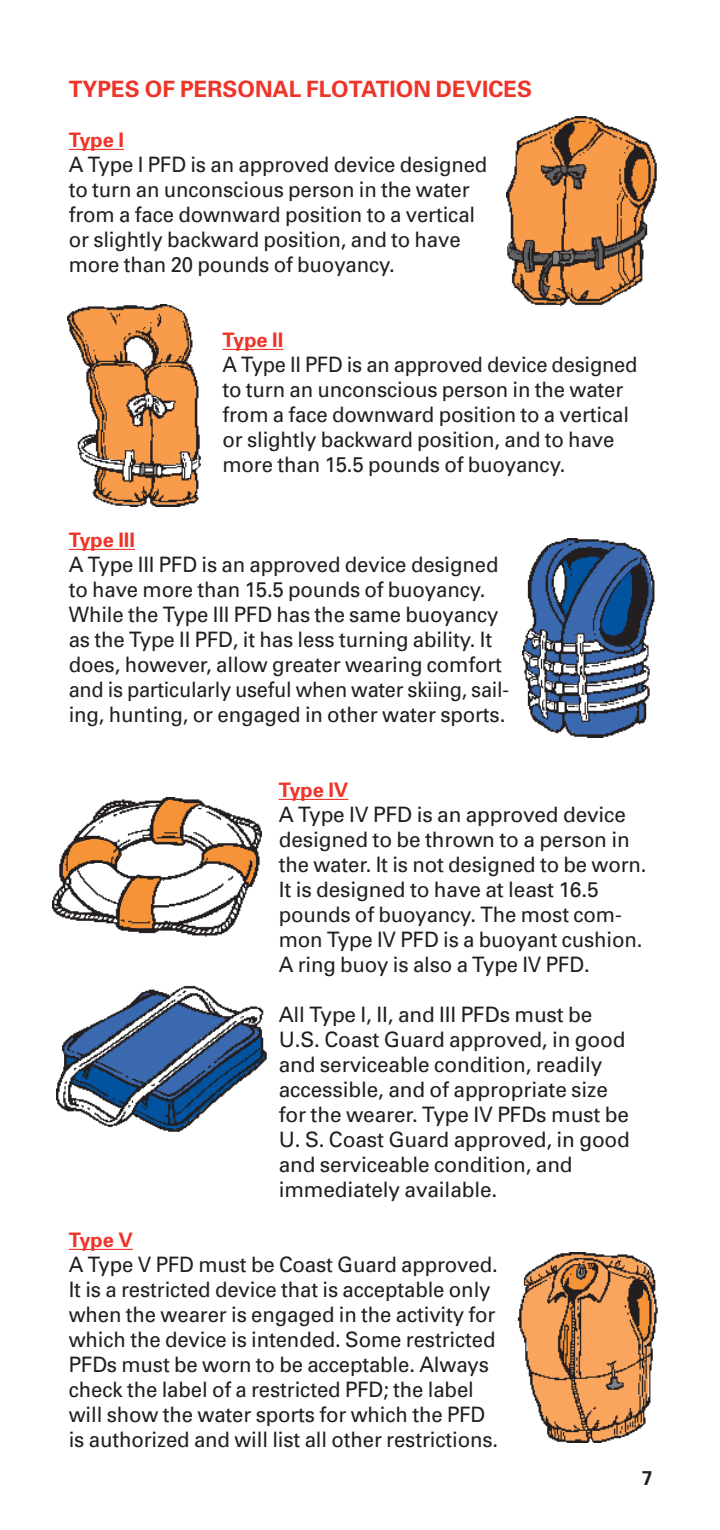
<style>
.page{position:relative;width:720px;height:1530px;background:#fff}
.page>*{position:absolute;margin:0;border:0;box-sizing:border-box;transform-origin:0 0}
.t1{font:700 22.5px "Univers";color:#ee3529}
.t2{font:21.25px/25px "Univers";letter-spacing:-.005em;color:#231f20;scale:.96 1}
.t3{font:21.25px/25px "Univers";letter-spacing:-.005em;color:#231f20}
.t4{font:21.25px/25px "Univers";letter-spacing:-.005em;color:#231f20;scale:.95 1}
.t5{font:700 20px "Univers";color:#ee3529}
.t6{font:700 20px "Univers";color:#231f20}
</style>
<div class="page">
<img style="left:507px;top:116px;width:150px;height:191px">
<img style="left:56px;top:985px;width:211px;height:147px">
<img style="left:53px;top:798px;width:209px;height:139px">
<hr style="left:69px;top:149px;width:55px;height:1px;background:#ee3529">
<hr style="left:222px;top:349px;width:61px;height:1px;background:#ee3529">
<hr style="left:69px;top:549px;width:66px;height:1px;background:#ee3529">
<hr style="left:279px;top:799px;width:69px;height:1px;background:#ee3529">
<hr style="left:69px;top:1249px;width:64px;height:1px;background:#ee3529">
<img style="left:522px;top:539px;width:133px;height:199px">
<img style="left:67px;top:305px;width:134px;height:201px">
<img style="left:517px;top:1252px;width:141px;height:190px">
<p class="t1" style="left:69px;top:81px;width:465px">TYPES OF PERSONAL FLOTATION DEVICES</p>
<p class="t5" style="left:69px;top:133px;width:57px">Type I</p>
<p class="t2" style="left:69px;top:154px;width:438px">A Type I PFD is an approved device designed to turn an unconscious person in the water from a face downward position to a vertical or slightly backward position, and to have more than 20 pounds of buoyancy.</p>
<p class="t5" style="left:222px;top:333px;width:62px">Type II</p>
<p class="t4" style="left:222px;top:354px;width:438px">A Type II PFD is an approved device designed to turn an unconscious person in the water from a face downward position to a vertical or slightly backward position, and to have more than 15.5 pounds of buoyancy.</p>
<p class="t5" style="left:69px;top:533px;width:68px">Type III</p>
<p class="t2" style="left:69px;top:554px;width:460px">A Type III PFD is an approved device designed to have more than 15.5 pounds of buoyancy.<br>While the Type III PFD has the same buoyancy as the Type II PFD, it has less turning ability. It does, however, allow greater wearing comfort and is particularly useful when water skiing, sail&shy;ing, hunting, or engaged in other water sports.</p>
<p class="t5" style="left:279px;top:783px;width:71px">Type IV</p>
<p class="t3" style="left:279px;top:804px;width:369px">A Type IV PFD is an approved device designed to be thrown to a person in the water. It is not designed to be worn.<br>It is designed to have at least 16.5 pounds of buoyancy. The most com&shy;mon Type IV PFD is a buoyant cushion.<br>A ring buoy is also a Type IV PFD.</p>
<p class="t3" style="left:279px;top:1004px;width:353px">All Type I, II, and III PFDs must be U.S. Coast Guard approved, in good and serviceable condition, readily accessible, and of appropriate size for the wearer. Type IV PFDs must be U. S. Coast Guard approved, in good and serviceable condition, and immediately available.</p>
<p class="t5" style="left:69px;top:1233px;width:66px">Type V</p>
<p class="t2" style="left:69px;top:1254px;width:449px">A Type V PFD must be Coast Guard approved.<br>It is a restricted device that is acceptable only when the wearer is engaged in the activity for which the device is intended. Some restricted PFDs must be worn to be acceptable. Always check the label of a restricted PFD; the label will show the water sports for which the PFD is authorized and will list all other restrictions.</p>
<p class="t6" style="left:642px;top:1470px;width:13px">7</p>
</div>
